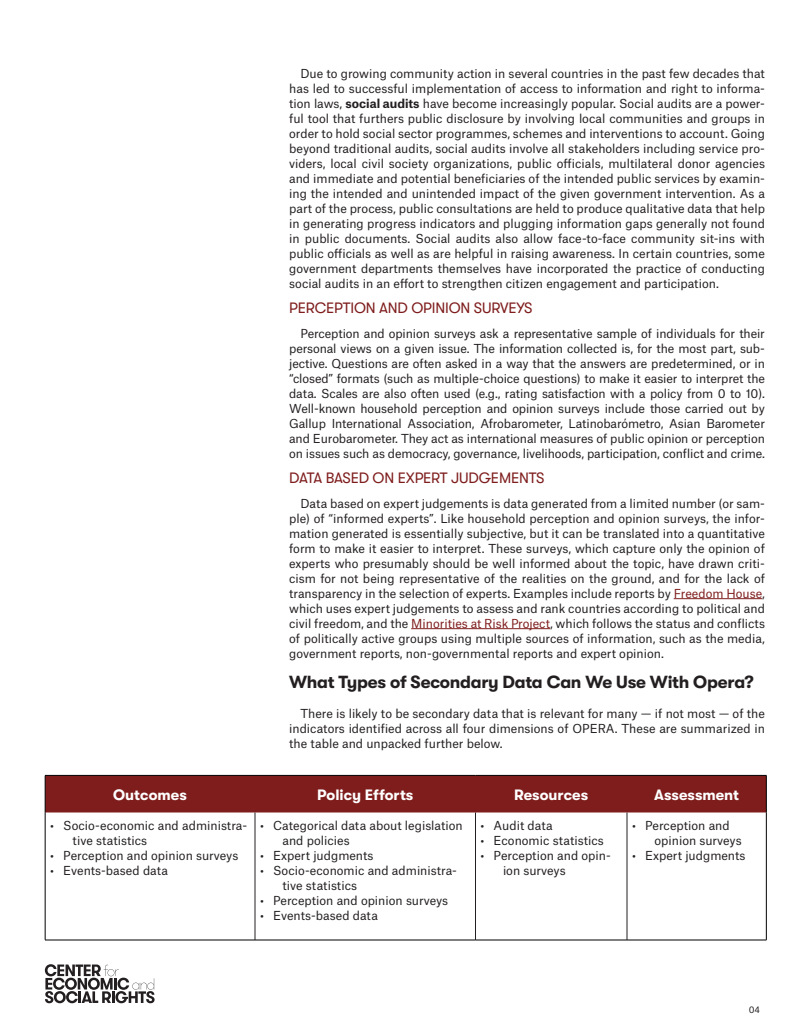
<style>
.page{position:relative;width:810px;height:1035px;background:#fff}
.page>*{position:absolute;margin:0;border:0;box-sizing:border-box;transform-origin:0 0}
.Hed_-_GT_Walsheim{font:700 17.5px "GT Walsheim";letter-spacing:-.015em;color:#231f20}
.Body_-_GT_Walsheim{font:15px "GT Walsheim";letter-spacing:-.01em;color:#7f1d1d}
.Body_-_GT_Walsheim-2{font:700 15px "GT Walsheim";color:#fff}
.Body_-_Atlas_Grotesk{font:11.88px/15px "Atlas Grotesk";color:#231f20}
.t1{font:8.75px "Atlas Grotesk";color:#231f20}
.s1{font-weight:700}
.s2{color:#7f1d1d}
</style>
<div class="page">
<svg style="left:45px;top:964px;width:110px;height:39px"></svg>
<hr style="left:674px;top:598px;width:88px;height:1px;background:#7f1d1d">
<hr style="left:411px;top:628px;width:139px;height:1px;background:#7f1d1d">
<div style="left:46px;top:776px;width:720px;height:36px;background:#7f1d1d"></div>
<hr style="left:255px;top:812px;width:1px;height:128px;background:#231f20">
<hr style="left:475px;top:812px;width:1px;height:128px;background:#231f20">
<hr style="left:627px;top:812px;width:1px;height:128px;background:#231f20">
<hr style="left:45px;top:775px;width:210px;height:1px;background:#000">
<hr style="left:45px;top:776px;width:1px;height:36px;background:#000">
<hr style="left:255px;top:775px;width:220px;height:1px;background:#000">
<hr style="left:475px;top:775px;width:152px;height:1px;background:#000">
<hr style="left:627px;top:775px;width:140px;height:1px;background:#000">
<hr style="left:766px;top:776px;width:1px;height:36px;background:#000">
<hr style="left:45px;top:812px;width:1px;height:128px;background:#000">
<hr style="left:766px;top:812px;width:1px;height:128px;background:#000">
<hr style="left:45px;top:940px;width:210px;height:1px;background:#000">
<hr style="left:255px;top:940px;width:220px;height:1px;background:#000">
<hr style="left:475px;top:940px;width:152px;height:1px;background:#000">
<hr style="left:627px;top:940px;width:140px;height:1px;background:#000">
<p class="Body_-_Atlas_Grotesk" style="left:289px;top:64px;width:477px;text-align:justify;text-indent:11px">Due to growing community action in several countries in the past few decades that has led to successful implementation of access to information and right to informa&shy;tion laws, <span class="s1">social audits</span> have become increasingly popular. Social audits are a power&shy;ful tool that furthers public disclosure by involving local communities and groups in order to hold social sector programmes, schemes and interventions to account. Going beyond traditional audits, social audits involve all stakeholders including service pro&shy;viders, local civil society organizations, public officials, multilateral donor agencies and immediate and potential beneficiaries of the intended public services by examin&shy;ing the intended and unintended impact of the given government intervention. As a part of the process, public consultations are held to produce qualitative data that help in generating progress indicators and plugging information gaps generally not found in public documents. Social audits also allow face-to-face community sit-ins with public officials as well as are helpful in raising awareness. In certain countries, some government departments themselves have incorporated the practice of conducting social audits in an effort to strengthen citizen engagement and participation.</p>
<p class="Body_-_GT_Walsheim" style="left:289px;top:299px;width:245px">PERCEPTION AND OPINION SURVEYS</p>
<p class="Body_-_Atlas_Grotesk" style="left:289px;top:324px;width:477px;text-align:justify;text-indent:11px">Perception and opinion surveys ask a representative sample of individuals for their personal views on a given issue. The information collected is, for the most part, sub&shy;jective. Questions are often asked in a way that the answers are predetermined, or in “closed” formats (such as multiple-choice questions) to make it easier to interpret the data. Scales are also often used (e.g., rating satisfaction with a policy from 0 to 10).<br>Well-known household perception and opinion surveys include those carried out by Gallup International Association, Afrobarometer, Latinobarómetro, Asian Barometer and Eurobarometer. They act as international measures of public opinion or perception on issues such as democracy, governance, livelihoods, participation, conflict and crime.</p>
<p class="Body_-_GT_Walsheim" style="left:289px;top:469px;width:257px">DATA BASED ON EXPERT JUDGEMENTS</p>
<p class="Body_-_Atlas_Grotesk" style="left:289px;top:494px;width:477px;text-align:justify;text-indent:11px">Data based on expert judgements is data generated from a limited number (or sam&shy;ple) of “informed experts”. Like household perception and opinion surveys, the infor&shy;mation generated is essentially subjective, but it can be translated into a quantitative form to make it easier to interpret. These surveys, which capture only the opinion of experts who presumably should be well informed about the topic, have drawn criti&shy;cism for not being representative of the realities on the ground, and for the lack of transparency in the selection of experts. Examples include reports by <span class="s2">Freedom House</span>, which uses expert judgements to assess and rank countries according to political and civil freedom, and the <span class="s2">Minorities at Risk Project</span>, which follows the status and conflicts of politically active groups using multiple sources of information, such as the media, government reports, non-governmental reports and expert opinion.</p>
<p class="Hed_-_GT_Walsheim" style="left:289px;top:672px;width:466px">What Types of Secondary Data Can We Use With Opera?</p>
<p class="Body_-_Atlas_Grotesk" style="left:289px;top:704px;width:477px;text-align:justify;text-indent:11px">There is likely to be secondary data that is relevant for many — if not most — of the indicators identified across all four dimensions of OPERA. These are summarized in the table and unpacked further below.</p>
<p class="Body_-_GT_Walsheim-2" style="left:113px;top:786px;width:75px">Outcomes</p>
<p class="Body_-_GT_Walsheim-2" style="left:317px;top:786px;width:98px">Policy Efforts</p>
<p class="Body_-_GT_Walsheim-2" style="left:514px;top:786px;width:76px">Resources</p>
<p class="Body_-_GT_Walsheim-2" style="left:654px;top:786px;width:86px">Assessment</p>
<p class="Body_-_Atlas_Grotesk" style="left:73px;top:817px;width:176px;text-indent:-22px">• Socio-economic and administra&shy;tive statistics</p>
<p class="Body_-_Atlas_Grotesk" style="left:50px;top:847px;width:190px">• Perception and opinion surveys</p>
<p class="Body_-_Atlas_Grotesk" style="left:50px;top:862px;width:119px">• Events-based data</p>
<p class="Body_-_Atlas_Grotesk" style="left:282px;top:817px;width:182px;text-indent:-22px">• Categorical data about legislation and policies</p>
<p class="Body_-_Atlas_Grotesk" style="left:260px;top:847px;width:115px">• Expert judgments</p>
<p class="Body_-_Atlas_Grotesk" style="left:282px;top:862px;width:176px;text-indent:-22px">• Socio-economic and administra&shy;tive statistics</p>
<p class="Body_-_Atlas_Grotesk" style="left:260px;top:892px;width:190px">• Perception and opinion surveys</p>
<p class="Body_-_Atlas_Grotesk" style="left:260px;top:907px;width:119px">• Events-based data</p>
<p class="Body_-_Atlas_Grotesk" style="left:480px;top:817px;width:74px">• Audit data</p>
<p class="Body_-_Atlas_Grotesk" style="left:480px;top:832px;width:125px">• Economic statistics</p>
<p class="Body_-_Atlas_Grotesk" style="left:503px;top:847px;width:109px;text-indent:-22px">• Perception and opin&shy;ion surveys</p>
<p class="Body_-_Atlas_Grotesk" style="left:654px;top:817px;width:89px;text-indent:-22px">• Perception and opinion surveys</p>
<p class="Body_-_Atlas_Grotesk" style="left:632px;top:847px;width:115px">• Expert judgments</p>
<p class="t1" style="left:749px;top:1002px;width:13px">04</p>
</div>
